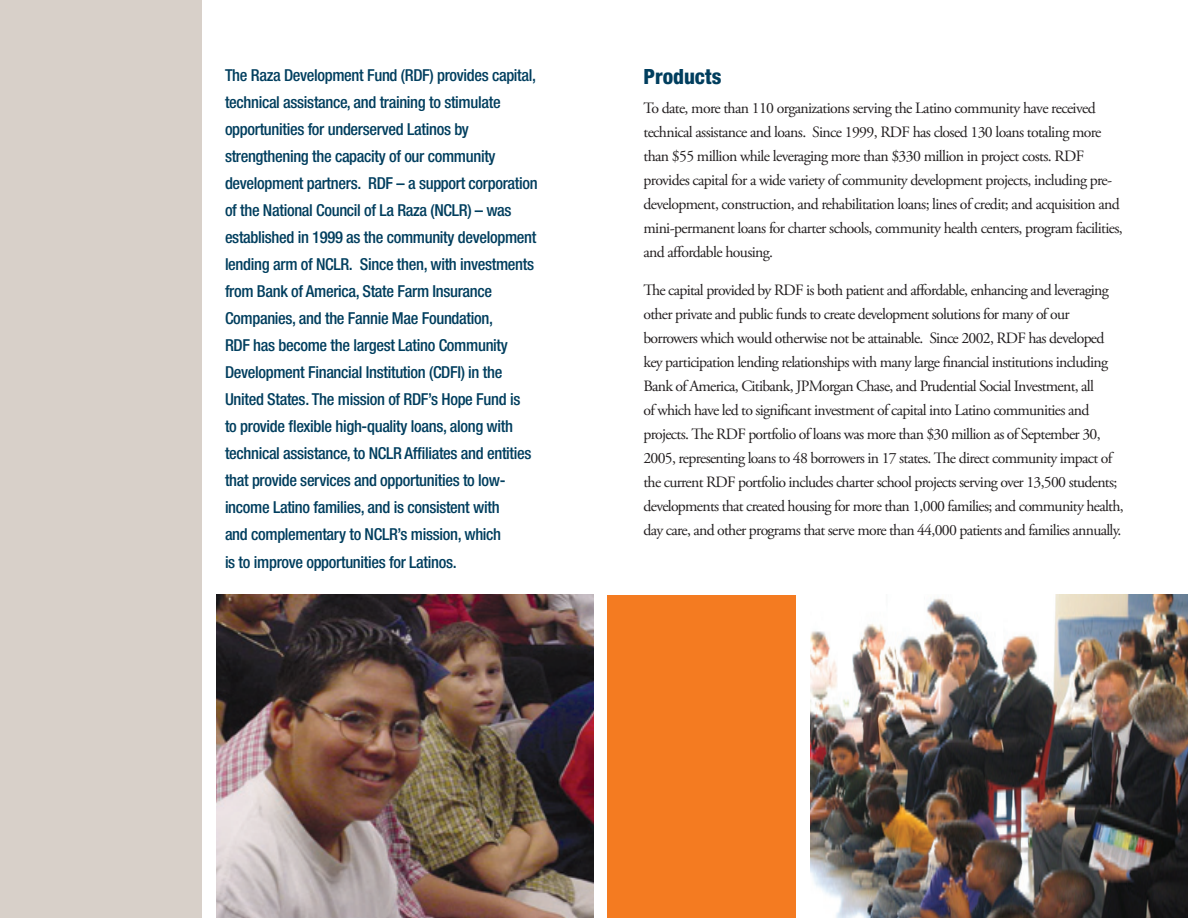
<style>
.page{position:relative;width:1188px;height:918px;background:#fff}
.page>*{position:absolute;margin:0;border:0;box-sizing:border-box;transform-origin:0 0}
.t1{font:800 condensed 21px "Helvetica Neue LT Std";color:#003e5e}
.t2{font:500 condensed 16.5px/27px "Helvetica Neue LT Std";letter-spacing:-.02em;color:#003e5e}
.t3{font:15.75px/24px "Adobe Garamond Pro";letter-spacing:-.045em;color:#231f20}
</style>
<div class="page">
<img style="left:810px;top:594px;width:378px;height:324px">
<div style="left:0;top:0;width:202px;height:918px;background:#d8d0c9"></div>
<div style="left:608px;top:595px;width:188px;height:323px;background:#f47b21"></div>
<img style="left:216px;top:594px;width:378px;height:324px">
<p class="t2" style="left:225px;top:61px;width:314px">The Raza Development Fund (RDF) provides capital, technical assistance, and training to stimulate opportunities for underserved Latinos by strengthening the capacity of our community development partners. RDF – a support corporation of the National Council of La Raza (NCLR) – was established in 1999 as the community development lending arm of NCLR. Since then, with investments from Bank of America, State Farm Insurance Companies, and the Fannie Mae Foundation,<br>RDF has become the largest Latino Community Development Financial Institution (CDFI) in the United States. The mission of RDF’s Hope Fund is<br>to provide flexible high-quality loans, along with technical assistance, to NCLR Affiliates and entities that provide services and opportunities to low&shy;income Latino families, and is consistent with<br>and complementary to NCLR’s mission, which</p>
<p class="t2" style="left:225px;top:549px;width:233px">is to improve opportunities for Latinos.</p>
<h1 class="t1" style="left:644px;top:64px;width:79px">Products</h1>
<p class="t3" style="left:644px;top:97px;width:481px">To date, more than 110 organizations serving the Latino community have received technical assistance and loans. Since 1999, RDF has closed 130 loans totaling more than $55 million while leveraging more than $330 million in project costs. RDF provides capital for a wide variety of community development projects, including pre&shy;development, construction, and rehabilitation loans; lines of credit; and acquisition and mini-permanent loans for charter schools, community health centers, program facilities, and affordable housing.</p>
<p class="t3" style="left:644px;top:278px;width:482px">The capital provided by RDF is both patient and affordable, enhancing and leveraging other private and public funds to create development solutions for many of our borrowers which would otherwise not be attainable. Since 2002, RDF has developed key participation lending relationships with many large financial institutions including Bank of America, Citibank, JPMorgan Chase, and Prudential Social Investment, all<br>of which have led to significant investment of capital into Latino communities and projects. The RDF portfolio of loans was more than $30 million as of September 30, 2005, representing loans to 48 borrowers in 17 states. The direct community impact of the current RDF portfolio includes charter school projects serving over 13,500 students; developments that created housing for more than 1,000 families; and community health, day care, and other programs that serve more than 44,000 patients and families annually.</p>
</div>
